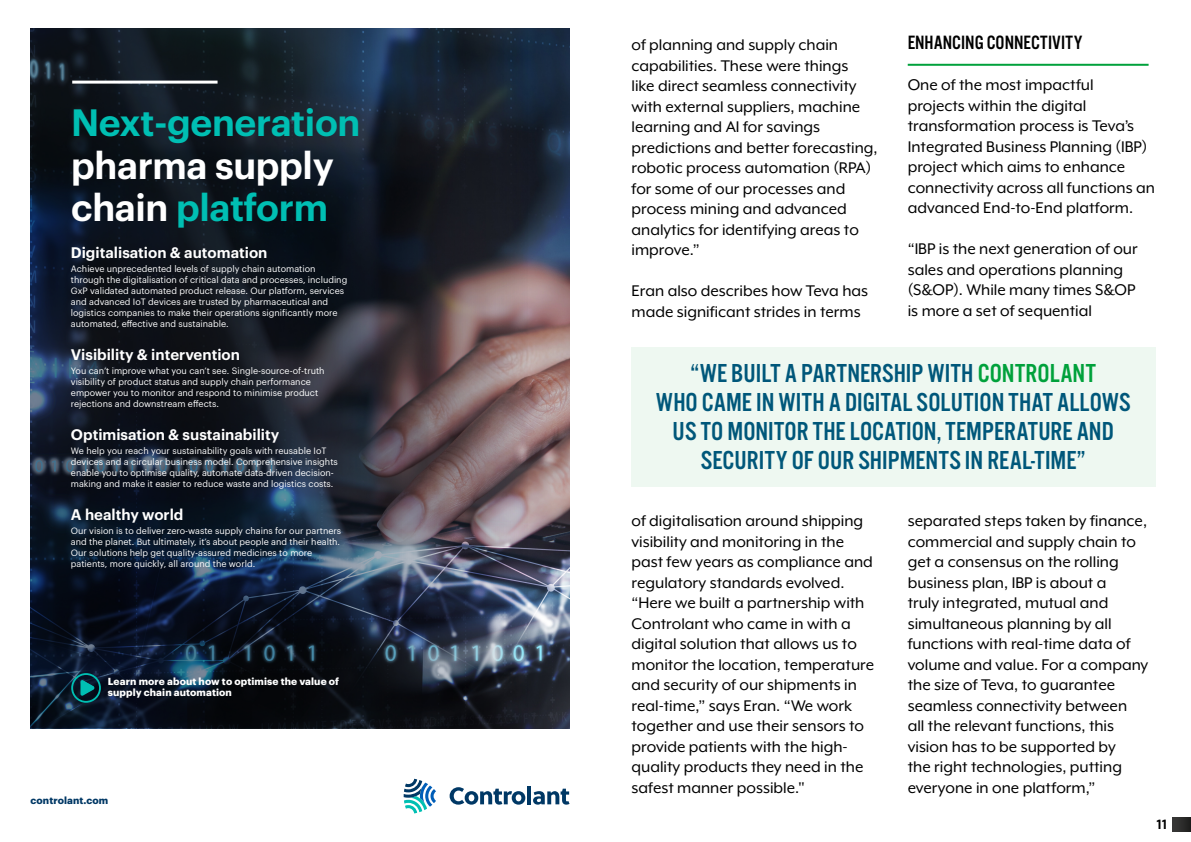
<style>
.page{position:relative;width:1191px;height:842px;background:#fff}
.page>*{position:absolute;margin:0;border:0;box-sizing:border-box;transform-origin:0 0}
.t1{font:600 37.2px/42.4px "Graphik";letter-spacing:-.01em;color:#fff}
.t2{font:600 37.2px "Graphik";letter-spacing:-.01em;color:#00bfb3}
.t3{font:27px/29px "Alternate Got No 3 D";color:#00577a;text-align:center}
.t4{font:20px "Alternate Got No 3 D";color:#000}
.t5{font:17.8px/20.5px "Mr Eaves XL Mod OT";color:#000}
.t6{font:600 15px "Graphik";color:#fff}
.t7{font:13px "Industry Inc Stencil";color:#000}
.t8{font:700 10px/11px "Graphik";letter-spacing:.01em;color:#fff}
.t9{font:700 10px "Graphik";letter-spacing:.01em;color:#003865}
.t10{font:9px/11px "Graphik";color:#fff}
.s1{color:#00bfb3}
.s2{color:#00a13b}
</style>
<div class="page">
<svg style="left:1172px;top:818px;width:19px;height:13px"></svg>
<div style="left:631px;top:347px;width:524px;height:139px;background:#eef8f1"></div>
<img style="left:528px;top:28px;width:41px;height:700px">
<svg style="left:404px;top:779px;width:32px;height:34px"></svg>
<svg style="left:449px;top:787px;width:76px;height:18px"></svg>
<hr style="left:527px;top:786px;width:4px;height:18px;background:#003865">
<svg style="left:533px;top:789px;width:36px;height:16px"></svg>
<img style="left:31px;top:28px;width:497px;height:700px">
<hr style="left:72px;top:81px;width:145px;height:3px;background:#fff">
<svg style="left:70px;top:672px;width:32px;height:32px"></svg>
<hr style="left:907px;top:64px;width:241px;height:2px;background:#00a13b">
<h1 class="t2" style="left:71px;top:94px;width:291px">Next-generation</h1>
<h1 class="t1" style="left:71px;top:141px;width:264px">pharma supply chain <span class="s1">platform</span></h1>
<p class="t6" style="left:71px;top:241px;width:198px">Digitalisation &amp; automation</p>
<p class="t10" style="left:71px;top:262px;width:278px">Achieve unprecedented levels of supply chain automation through the digitalisation of critical data and processes, including GxP validated automated product release. Our platform, services and advanced IoT devices are trusted by pharmaceutical and logistics companies to make their operations significantly more automated, effective and sustainable.</p>
<p class="t6" style="left:71px;top:343px;width:171px">Visibility &amp; intervention</p>
<p class="t10" style="left:71px;top:364px;width:255px">You can’t improve what you can’t see. Single-source-of-truth visibility of product status and supply chain performance empower you to monitor and respond to minimise product rejections and downstream effects.</p>
<p class="t6" style="left:71px;top:423px;width:210px">Optimisation &amp; sustainability</p>
<p class="t10" style="left:71px;top:444px;width:268px">We help you reach your sustainability goals with reusable IoT devices and a circular business model. Comprehensive insights enable you to optimise quality, automate data-driven decision&shy;making and make it easier to reduce waste and logistics costs.</p>
<p class="t6" style="left:71px;top:503px;width:114px">A healthy world</p>
<p class="t10" style="left:71px;top:524px;width:272px">Our vision is to deliver zero-waste supply chains for our partners and the planet. But ultimately, it’s about people and their health.<br>Our solutions help get quality-assured medicines to more patients, more quickly, all around the world.</p>
<p class="t8" style="left:108px;top:675px;width:233px">Learn more about how to optimise the value of supply chain automation</p>
<p class="t9" style="left:31px;top:793px;width:79px">controlant.com</p>
<p class="t5" style="left:631px;top:35px;width:248px">of planning and supply chain capabilities. These were things<br>like direct seamless connectivity with external suppliers, machine learning and AI for savings predictions and better forecasting, robotic process automation (RPA) for some of our processes and process mining and advanced analytics for identifying areas to improve.”</p>
<p class="t5" style="left:631px;top:281px;width:238px">Eran also describes how Teva has made significant strides in terms</p>
<p class="t4" style="left:907px;top:32px;width:176px">ENHANCING CONNECTIVITY</p>
<p class="t5" style="left:907px;top:75px;width:249px">One of the most impactful projects within the digital transformation process is Teva’s<br>Integrated Business Planning (IBP) project which aims to enhance connectivity across all functions an advanced End-to-End platform.</p>
<p class="t5" style="left:907px;top:239px;width:231px">“IBP is the next generation of our sales and operations planning (S&amp;OP). While many times S&amp;OP is more a set of sequential</p>
<h2 class="t3" style="left:656px;top:360px;width:476px">“WE BUILT A PARTNERSHIP WITH <span class="s2">CONTROLANT<br></span>WHO CAME IN WITH A DIGITAL SOLUTION THAT ALLOWS US TO MONITOR THE LOCATION, TEMPERATURE AND SECURITY OF OUR SHIPMENTS IN REAL-TIME”</h2>
<p class="t5" style="left:631px;top:511px;width:244px">of digitalisation around shipping visibility and monitoring in the past few years as compliance and regulatory standards evolved. “Here we built a partnership with<br>Controlant who came in with a digital solution that allows us to monitor the location, temperature and security of our shipments in real-time,” says Eran. “We work together and use their sensors to provide patients with the high&shy;quality products they need in the safest manner possible."</p>
<p class="t5" style="left:907px;top:511px;width:242px">separated steps taken by finance, commercial and supply chain to get a consensus on the rolling business plan, IBP is about a<br>truly integrated, mutual and simultaneous planning by all functions with real-time data of volume and value. For a company the size of Teva, to guarantee seamless connectivity between all the relevant functions, this vision has to be supported by<br>the right technologies, putting everyone in one platform,”</p>
<p class="t7" style="left:1156px;top:817px;width:12px">11</p>
</div>
